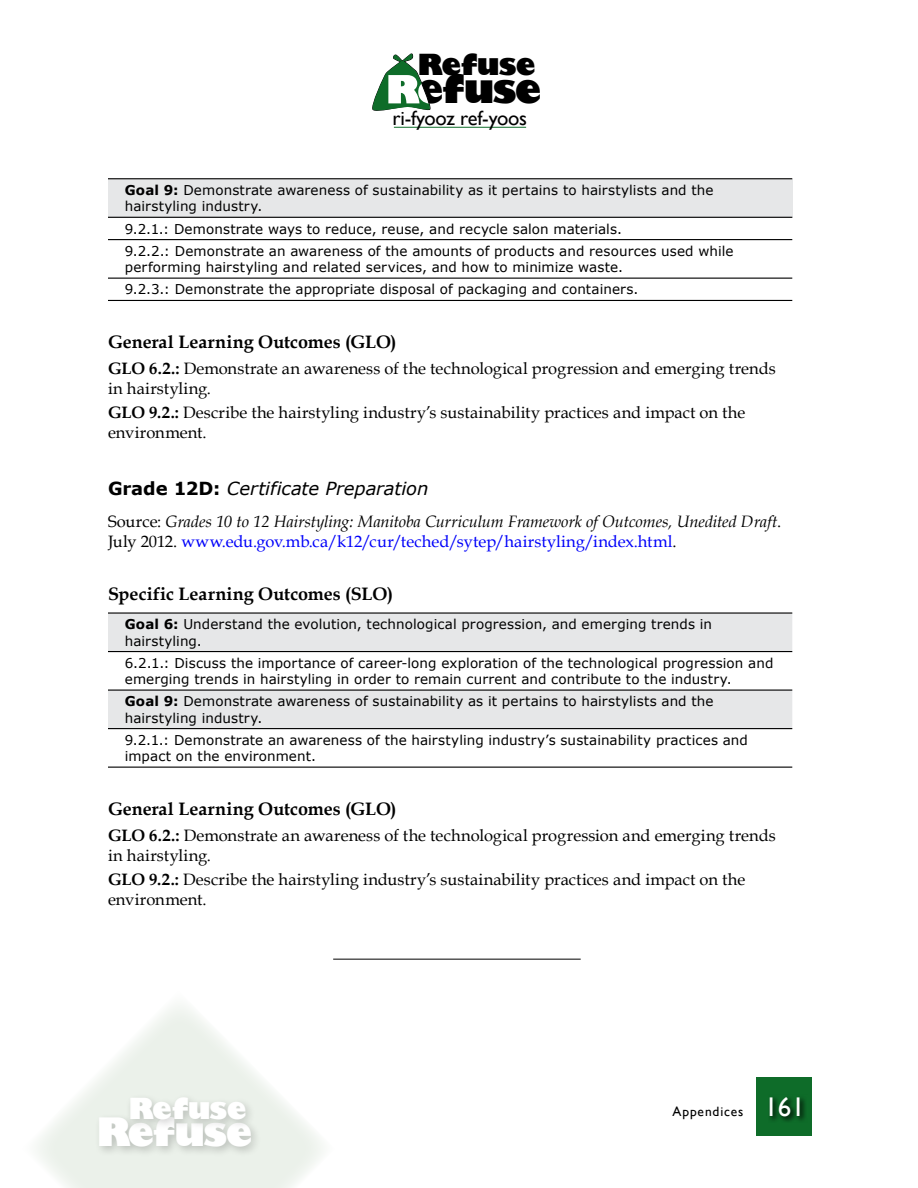
<style>
.page{position:relative;width:918px;height:1188px;background:#fff}
.page>*{position:absolute;margin:0;border:0;box-sizing:border-box;transform-origin:0 0}
.t1{font:800 38.1px "Gill Sans";letter-spacing:-.04em;color:#fff}
.t2{font:800 38.1px "Gill Sans";letter-spacing:-.04em;color:#000}
.t3{font:800 28.35px "Gill Sans";letter-spacing:-.025em;color:#fff}
.t4{font:800 28.35px "Gill Sans";letter-spacing:-.025em;color:#000}
.t5{font:20.4px "Gill Sans";letter-spacing:-.01em;color:#000}
.Head_D{font:700 18px "Book Antiqua";color:#000}
.Head_C{font:italic 18px "Verdana";letter-spacing:-.005em;color:#000}
.Appendix_S_Paragraph{font:16.5px/19.8px "Book Antiqua";letter-spacing:.005em;color:#000}
.Paragraph_End___3{font:16.5px/19.8px "Book Antiqua";letter-spacing:.005em;color:#000}
.Paragraph_End___3-2{font:italic 16.5px/19.8px "Book Antiqua";letter-spacing:-.005em;color:#000}
.Table_Paragraph_A{font:13.5px/16.2px "Verdana";letter-spacing:.01em;color:#000}
.t6{font:13.5px "Gill Sans";letter-spacing:.065em;color:#000}
.s1{font-weight:700}
.s2{font-weight:700;font-style:normal}
.s3{font-style:normal}
.s4{font-style:normal;color:#0000fa}
.s5{font-size:27px;color:#fff}
</style>
<div class="page">
<svg style="left:37px;top:1006px;width:285px;height:182px;fill:#f2f5f1"></svg>
<div style="left:94px;top:1112px;width:168px;height:46px;background:#000;opacity:.2"></div>
<div style="left:125px;top:1093px;width:131px;height:37px;background:#000;opacity:.2"></div>
<hr style="left:394px;top:127px;width:132px;height:1px;background:#0e6c29">
<svg style="left:372px;top:53px;width:59px;height:58px"></svg>
<div style="left:757px;top:1078px;width:55px;height:58px;background:#0e6c29"></div>
<svg style="left:769px;top:1098px;width:36px;height:24px"></svg>
<hr style="left:333px;top:959px;width:248px;height:1px;background:#000">
<div style="left:108px;top:179px;width:684px;height:38px;background:#e6e7e8"></div>
<hr style="left:108px;top:178px;width:684px;height:1px;background:#000">
<hr style="left:108px;top:217px;width:684px;height:1px;background:#000">
<hr style="left:108px;top:239px;width:684px;height:1px;background:#000">
<hr style="left:108px;top:278px;width:684px;height:1px;background:#000">
<hr style="left:108px;top:300px;width:684px;height:1px;background:#000">
<svg style="left:108px;top:614px;width:684px;height:114px;fill:#e6e7e8"></svg>
<hr style="left:108px;top:612px;width:684px;height:2px;background:#000">
<hr style="left:108px;top:651px;width:684px;height:1px;background:#000">
<hr style="left:108px;top:690px;width:684px;height:1px;background:#000">
<hr style="left:108px;top:728px;width:684px;height:1px;background:#000">
<hr style="left:108px;top:767px;width:684px;height:1px;background:#000">
<h2 class="t4" style="left:418px;top:47px;width:120px">Refuse</h2>
<h1 class="t2" style="left:386px;top:65px;width:157px">Refuse</h1>
<h3 class="t5" style="left:393px;top:106px;width:136px">ri-fyooz ref-yoos</h3>
<p class="Table_Paragraph_A" style="left:125px;top:182px;width:590px"><span class="s1">Goal 9:</span> Demonstrate awareness of sustainability as it pertains to hairstylists and the hairstyling industry.</p>
<p class="Table_Paragraph_A" style="left:125px;top:220px;width:499px">9.2.1.: Demonstrate ways to reduce, reuse, and recycle salon materials.</p>
<p class="Table_Paragraph_A" style="left:125px;top:242px;width:610px">9.2.2.: Demonstrate an awareness of the amounts of products and resources used while performing hairstyling and related services, and how to minimize waste.</p>
<p class="Table_Paragraph_A" style="left:125px;top:281px;width:515px">9.2.3.: Demonstrate the appropriate disposal of packaging and containers.</p>
<h4 class="Head_D" style="left:108px;top:330px;width:290px">General Learning Outcomes (GLO)</h4>
<p class="Appendix_S_Paragraph" style="left:108px;top:358px;width:669px"><span class="s1">GLO 6.2.:</span> Demonstrate an awareness of the technological progression and emerging trends in hairstyling.</p>
<p class="Paragraph_End___3" style="left:108px;top:402px;width:639px"><span class="s1">GLO 9.2.:</span> Describe the hairstyling industry’s sustainability practices and impact on the environment.</p>
<h3 class="Head_C" style="left:108px;top:477px;width:322px"><span class="s2">Grade 12D:</span> Certificate Preparation</h3>
<p class="Paragraph_End___3-2" style="left:108px;top:511px;width:675px"><span class="s3">Source:</span> Grades 10 to 12 Hairstyling: Manitoba Curriculum Framework of Outcomes, Unedited Draft<span class="s3">.<br>July 2012.</span> <span class="s4">www.edu.gov.mb.ca/k12/cur/teched/sytep/hairstyling/index.html</span><span class="s3">.</span></p>
<h4 class="Head_D" style="left:108px;top:582px;width:287px">Specific Learning Outcomes (SLO)</h4>
<p class="Table_Paragraph_A" style="left:125px;top:616px;width:589px"><span class="s1">Goal 6:</span> Understand the evolution, technological progression, and emerging trends in hairstyling.</p>
<p class="Table_Paragraph_A" style="left:125px;top:654px;width:650px">6.2.1.: Discuss the importance of career-long exploration of the technological progression and emerging trends in hairstyling in order to remain current and contribute to the industry.</p>
<p class="Table_Paragraph_A" style="left:125px;top:693px;width:590px"><span class="s1">Goal 9:</span> Demonstrate awareness of sustainability as it pertains to hairstylists and the hairstyling industry.</p>
<p class="Table_Paragraph_A" style="left:125px;top:731px;width:625px">9.2.1.: Demonstrate an awareness of the hairstyling industry’s sustainability practices and impact on the environment.</p>
<h4 class="Head_D" style="left:108px;top:797px;width:290px">General Learning Outcomes (GLO)</h4>
<p class="Appendix_S_Paragraph" style="left:108px;top:825px;width:669px"><span class="s1">GLO 6.2.:</span> Demonstrate an awareness of the technological progression and emerging trends in hairstyling.</p>
<p class="Paragraph_End___3" style="left:108px;top:869px;width:639px"><span class="s1">GLO 9.2.:</span> Describe the hairstyling industry’s sustainability practices and impact on the environment.</p>
<h2 class="t3" style="left:128px;top:1091px;width:120px">Refuse</h2>
<h1 class="t1" style="left:96px;top:1108px;width:157px">Refuse</h1>
<p class="t6" style="left:672px;top:1104px;width:134px">Appendices <span class="s5">161</span></p>
</div>
